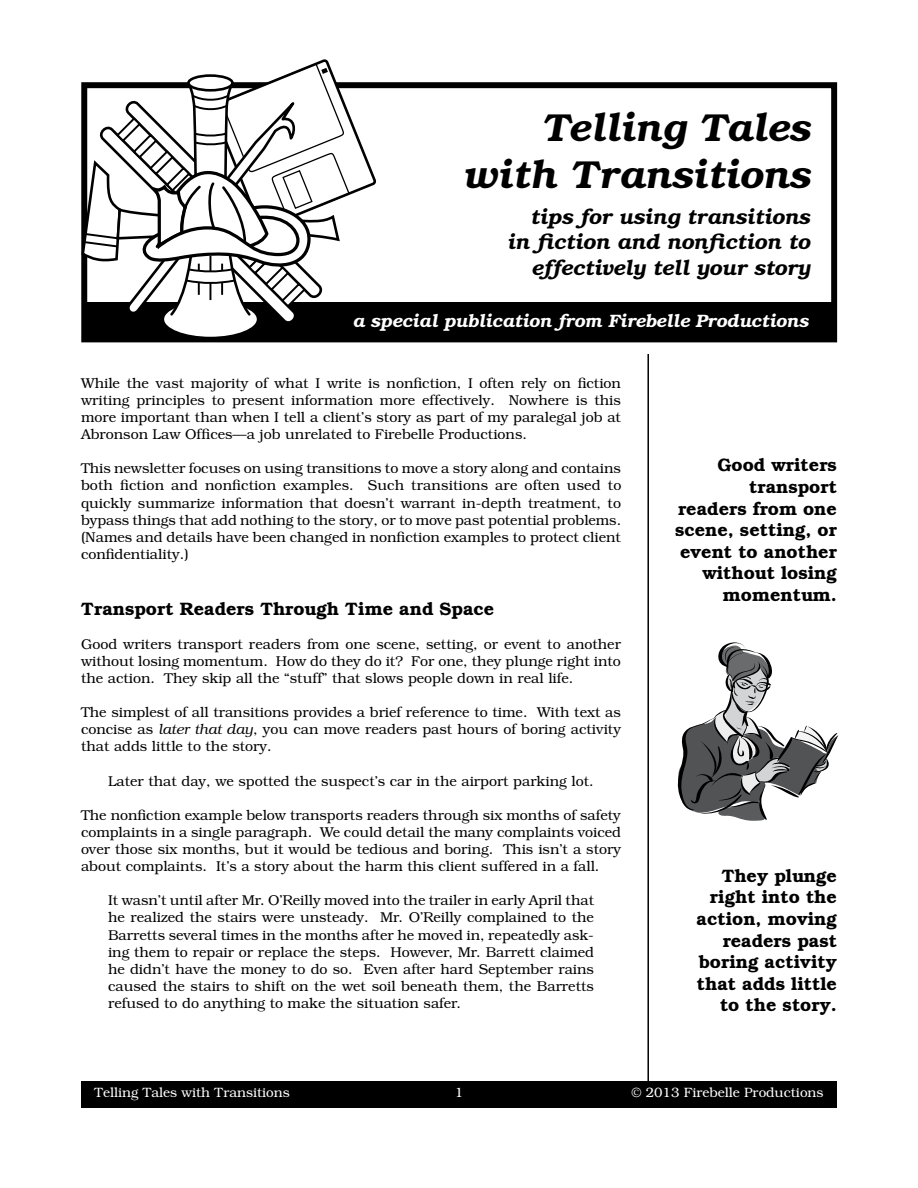
<style>
.page{position:relative;width:918px;height:1188px;background:#fff}
.page>*{position:absolute;margin:0;border:0;box-sizing:border-box;transform-origin:0 0}
.t1{font:italic 600 39px/46.8px "Bookman Std";color:#000;text-align:right}
.t2{font:italic 600 21px/25.2px "Bookman Std";color:#000;text-align:right}
.t3{font:600 18px/21.6px "Bookman Std";color:#000;text-align:right}
.t4{font:italic 600 17.85px "Bookman";color:#fff}
.t5{font:300 14.25px/17.1px "Bookman Std";color:#000;text-align:justify}
.t6{font:300 13.5px "Bookman Std";color:#fff}
.s1{font-style:italic}
</style>
<div class="page">
<div style="left:81px;top:1081px;width:756px;height:27px;background:#000"></div>
<hr style="left:647px;top:105px;width:2px;height:980px;background:#000">
<div style="left:72px;top:55px;width:775px;height:299px;background:#fff"></div>
<div style="left:81px;top:82px;width:756px;height:260px;border:6px solid #000"></div>
<div style="left:84px;top:302px;width:750px;height:39px;background:#000"></div>
<svg style="left:163px;top:300px;width:95px;height:38px"></svg>
<div style="left:162px;top:299px;width:97px;height:40px;border:3px solid #000;border-radius:50%"></div>
<svg style="left:81px;top:59px;width:295px;height:271px"></svg>
<svg style="left:677px;top:642px;width:161px;height:179px"></svg>
<h1 class="t1" style="left:464px;top:105px;width:348px">Telling Tales with Transitions</h1>
<h2 class="t2" style="left:507px;top:204px;width:304px">tips for using transitions in fiction and nonfiction to effectively tell your story</h2>
<p class="t4" style="left:352px;top:310px;width:457px">a special publication from Firebelle Productions</p>
<p class="t5" style="left:81px;top:375px;width:542px">While the vast majority of what I write is nonfiction, I often rely on fiction writing principles to present information more effectively. Nowhere is this more important than when I tell a client’s story as part of my paralegal job at Abronson Law Offices—a job unrelated to Firebelle Productions.</p>
<p class="t5" style="left:81px;top:460px;width:542px">This newsletter focuses on using transitions to move a story along and contains both fiction and nonfiction examples. Such transitions are often used to quickly summarize information that doesn’t warrant in-depth treatment, to bypass things that add nothing to the story, or to move past potential problems. (Names and details have been changed in nonfiction examples to protect client confidentiality.)</p>
<p class="t3" style="left:81px;top:598px;width:415px">Transport Readers Through Time and Space</p>
<p class="t5" style="left:81px;top:636px;width:541px">Good writers transport readers from one scene, setting, or event to another without losing momentum. How do they do it? For one, they plunge right into the action. They skip all the “stuff” that slows people down in real life.</p>
<p class="t5" style="left:81px;top:704px;width:542px">The simplest of all transitions provides a brief reference to time. With text as concise as <span class="s1">later that day</span>, you can move readers past hours of boring activity that adds little to the story.</p>
<p class="t5" style="left:108px;top:772px;width:487px">Later that day, we spotted the suspect’s car in the airport parking lot.</p>
<p class="t5" style="left:81px;top:807px;width:542px">The nonfiction example below transports readers through six months of safety complaints in a single paragraph. We could detail the many complaints voiced over those six months, but it would be tedious and boring. This isn’t a story about complaints. It’s a story about the harm this client suffered in a fall.</p>
<p class="t5" style="left:108px;top:892px;width:488px">It wasn’t until after Mr. O’Reilly moved into the trailer in early April that he realized the stairs were unsteady. Mr. O’Reilly complained to the Barretts several times in the months after he moved in, repeatedly ask&shy;ing them to repair or replace the steps. However, Mr. Barrett claimed he didn’t have the money to do so. Even after hard September rains caused the stairs to shift on the wet soil beneath them, the Barretts refused to do anything to make the situation safer.</p>
<p class="t3" style="left:675px;top:454px;width:164px">Good writers transport<br>readers from one scene, setting, or event to another without losing momentum.</p>
<p class="t3" style="left:697px;top:865px;width:142px">They plunge right into the action, moving readers past boring activity that adds little to the story.</p>
<p class="t6" style="left:94px;top:1085px;width:197px">Telling Tales with Transitions</p>
<p class="t6" style="left:455px;top:1085px;width:10px">1</p>
<p class="t6" style="left:632px;top:1085px;width:193px">© 2013 Firebelle Productions</p>
</div>
